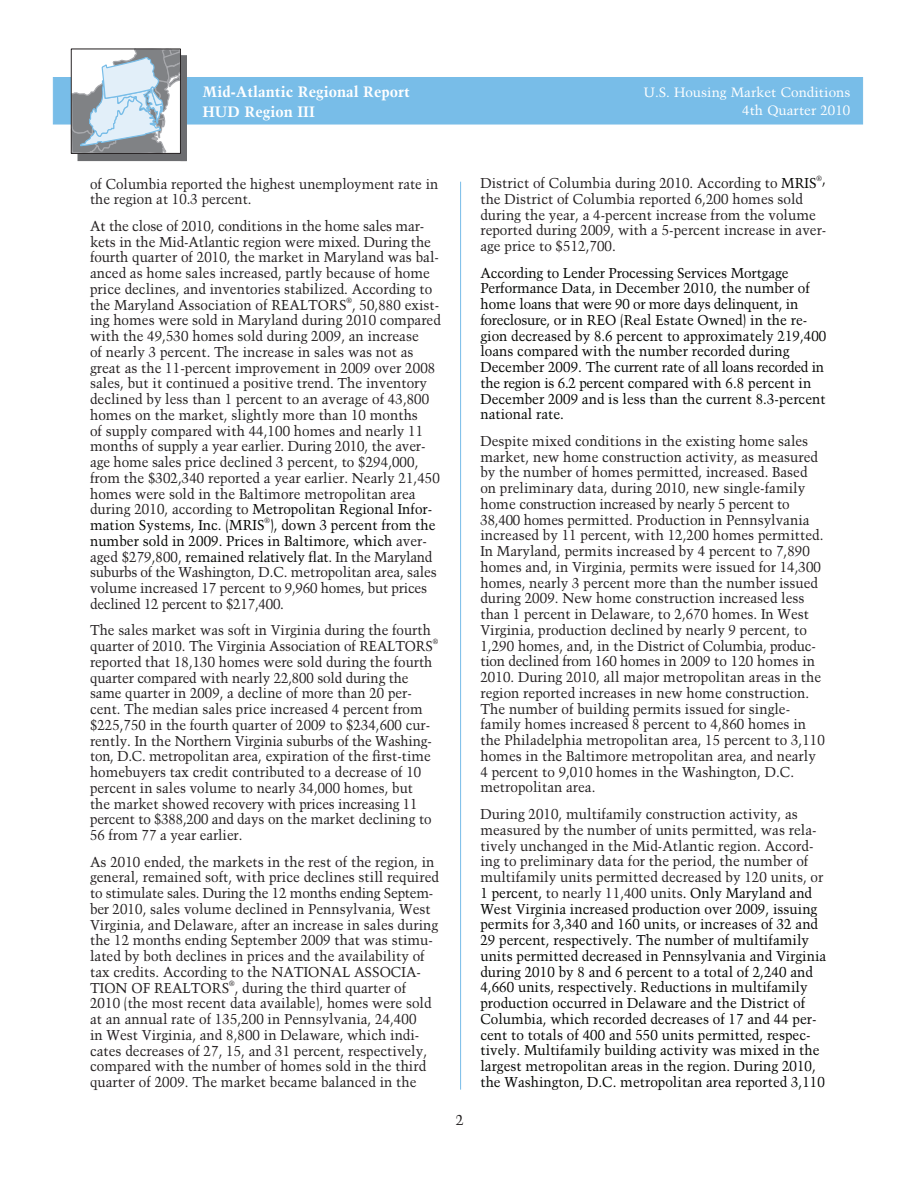
<style>
.page{position:relative;width:918px;height:1188px;background:#fff}
.page>*{position:absolute;margin:0;border:0;box-sizing:border-box;transform-origin:0 0}
.t1{font:700 15px "Trump Mediaeval";color:#fff}
.t2{font:14.25px/15.8px "Trump Mediaeval";color:#231f20;scale:.95 1}
.t3{font:14.25px/15.8px "Trump Mediaeval";color:#040503;scale:.95 1}
.t4{font:14.25px/15.8px "Trump Mediaeval";color:#231f20;scale:.94 1}
.t5{font:14.25px "Trump Mediaeval";color:#231f20}
.t6{font:13.5px "Trump Mediaeval";color:#fff}
.t7{font:7.5px "Trump Mediaeval";color:#231f20;scale:.95 1}
.t8{font:7.5px "Trump Mediaeval";color:#231f20;scale:.94 1}
.s1{color:#040503}
.s2{font-size:14.25px;color:#040503}
.s3{color:#231f20}
</style>
<div class="page">
<div style="left:53px;top:77px;width:810px;height:47px;background:#78bde8"></div>
<div style="left:180px;top:55px;width:7px;height:106px;background:#6c6d70"></div>
<svg style="left:71px;top:48px;width:112px;height:114px"></svg>
<hr style="left:460px;top:182px;width:1px;height:908px;background:#78bde8">
<p class="t1" style="left:202px;top:83px;width:209px">Mid-Atlantic Regional Report</p>
<p class="t1" style="left:202px;top:102px;width:114px">HUD Region III</p>
<p class="t6" style="left:644px;top:84px;width:208px">U.S. Housing Market Conditions</p>
<p class="t6" style="left:742px;top:102px;width:110px">4th Quarter 2010</p>
<p class="t4" style="left:90px;top:176px;width:372px">of Columbia reported the highest unemployment rate in the region at 10.3 percent.</p>
<p class="t2" style="left:90px;top:218px;width:369px">At the close of 2010, conditions in the home sales mar&shy;kets in the Mid-Atlantic region were mixed. During the fourth quarter of 2010, the market in Maryland was bal&shy;anced as home sales increased, partly because of home price declines, and inventories stabilized. According to the Maryland Association of REALTORS , 50,880 exist-</p>
<p class="t7" style="left:347px;top:295px;width:7px">®</p>
<p class="t2" style="left:90px;top:312px;width:371px">ing homes were sold in Maryland during 2010 compared with the 49,530 homes sold during 2009, an increase<br>of nearly 3 percent. The increase in sales was not as great as the 11-percent improvement in 2009 over 2008 sales, but it continued a positive trend. The inventory declined by less than 1 percent to an average of 43,800 homes on the market, slightly more than 10 months<br>of supply compared with 44,100 homes and nearly 11 months of supply a year earlier. During 2010, the aver&shy;age home sales price declined 3 percent, to $294,000, from the $302,340 reported a year earlier. Nearly 21,450 homes were sold in the Baltimore metropolitan area during 2010, according to <span class="s1">Metropolitan Regional Infor&shy;mation Systems, Inc. (MRIS ), down 3 percent from the</span></p>
<p class="t7" style="left:265px;top:516px;width:7px">®</p>
<p class="t2" style="left:90px;top:533px;width:366px"><span class="s1">number sold in 2009. Prices in Baltimore, which</span> aver&shy;aged $279,800, <span class="s1">remained relatively flat</span>. In the Maryland suburbs of the Washington, D.C. metropolitan area, sales volume increased 17 percent to 9,960 homes, but prices declined 12 percent to $217,400.</p>
<p class="t4" style="left:90px;top:622px;width:366px">The sales market was soft in Virginia during the fourth quarter of 2010. The Virginia Association of REALTORS</p>
<p class="t8" style="left:433px;top:637px;width:7px">®</p>
<p class="t4" style="left:90px;top:654px;width:366px">reported that 18,130 homes were sold during the fourth quarter compared with nearly 22,800 sold during the same quarter in 2009, a decline of more than 20 per&shy;cent. The median sales price increased 4 percent from $225,750 in the fourth quarter of 2009 to $234,600 cur&shy;rently. In the Northern Virginia suburbs of the Washing&shy;ton, D.C. metropolitan area, expiration of the first-time homebuyers tax credit contributed to a decrease of 10 percent in sales volume to nearly 34,000 homes, but the market showed recovery with prices increasing 11 percent to $388,200 and days on the market declining to 56 from 77 a year earlier.</p>
<p class="t2" style="left:90px;top:854px;width:369px">As 2010 ended, the markets in the rest of the region, in general, remained soft, with price declines still required to stimulate sales. During the 12 months ending Septem&shy;ber 2010, sales volume declined in Pennsylvania, West Virginia, and Delaware, after an increase in sales during the 12 months ending September 2009 that was stimu&shy;lated by both declines in prices and the availability of tax credits. According to the NATIONAL ASSOCIA-TION OF REALTORS , during the third quarter of</p>
<p class="t7" style="left:229px;top:979px;width:7px">®</p>
<p class="t2" style="left:90px;top:995px;width:361px">2010 (the most recent data available), homes were sold at an annual rate of 135,200 in Pennsylvania, 24,400 in West Virginia, and 8,800 in Delaware, which indi&shy;cates decreases of 27, 15, and 31 percent, respectively, compared with the number of homes sold in the third quarter of 2009. The market became balanced in the</p>
<p class="t5" style="left:456px;top:1111px;width:9px">2</p>
<p class="t2" style="left:480px;top:175px;width:355px">District of Columbia during 2010. According to <span class="s1">MRIS</span></p>
<p class="t7" style="left:817px;top:174px;width:11px">®<span class="s2">,</span></p>
<p class="t2" style="left:480px;top:191px;width:366px">the District of Columbia reported 6,200 homes sold during the year, a 4-percent increase from the volume reported during 2009, with a 5-percent increase in aver&shy;age price to $512,700.</p>
<p class="t3" style="left:480px;top:265px;width:366px">According to Lender Processing Services Mortgage Performance Data, in December 2010, the number of home loans that were 90 or more days delinquent, in foreclosure, or in REO (Real Estate Owned) in the re&shy;gion decreased by 8.6 percent to approximately 219,400 loans compared with the number recorded during December 2009. The current rate of all loans recorded in the region is 6.2 percent compared with 6.8 percent in December 2009 and is less than the current 8.3-percent national rate.</p>
<p class="t2" style="left:480px;top:433px;width:364px">Despite mixed conditions in the existing home sales market, new home construction activity, as measured by the number of homes permitted, increased. Based on preliminary data, during 2010, new single-family home construction increased by nearly 5 percent to 38,400 homes permitted. Production in Pennsylvania increased by 11 percent, with 12,200 homes permitted.<br>In Maryland, permits increased by 4 percent to 7,890 homes and, in Virginia, permits were issued for 14,300 homes, nearly 3 percent more than the number issued during 2009. New home construction increased less than 1 percent in Delaware, to 2,670 homes. In West Virginia, production declined by nearly 9 percent, to 1,290 homes, and, in the District of Columbia, produc&shy;tion declined from 160 homes in 2009 to 120 homes in 2010. During 2010, all major metropolitan areas in the region reported increases in new home construction.<br>The number of building permits issued for single&shy;family homes increased 8 percent to 4,860 homes in the Philadelphia metropolitan area, 15 percent to 3,110 homes in the Baltimore metropolitan area, and nearly 4 percent to 9,010 homes in the Washington, D.C. metropolitan area.</p>
<p class="t3" style="left:480px;top:806px;width:366px"><span class="s3">During 2010, multifamily construction activity, as measured by the number of units permitted, was rela&shy;tively unchanged in the Mid-Atlantic region. Accord&shy;ing to preliminary data for the period, the number of multifamily units permitted decreased by 120 units, or </span>1 percent, <span class="s3">to nearly 11,400 units</span>. Only Maryland and West Virginia increased production over 2009, issuing permits for 3,340 and 160 units, or increases of 32 and 29 percent, respectively. The number of multifamily units permitted decreased in Pennsylvania and Virginia during 2010 by 8 and 6 percent to a total of 2,240 and 4,660 units, respectively. Reductions in multifamily production occurred in Delaware and the District of Columbia, which recorded decreases of 17 and 44 per&shy;cent to totals of 400 and 550 units permitted, respec&shy;tively. Multifamily building activity was mixed in the largest metropolitan areas in the region. During 2010, the Washington, D.C. metropolitan area reported 3,110</p>
</div>
